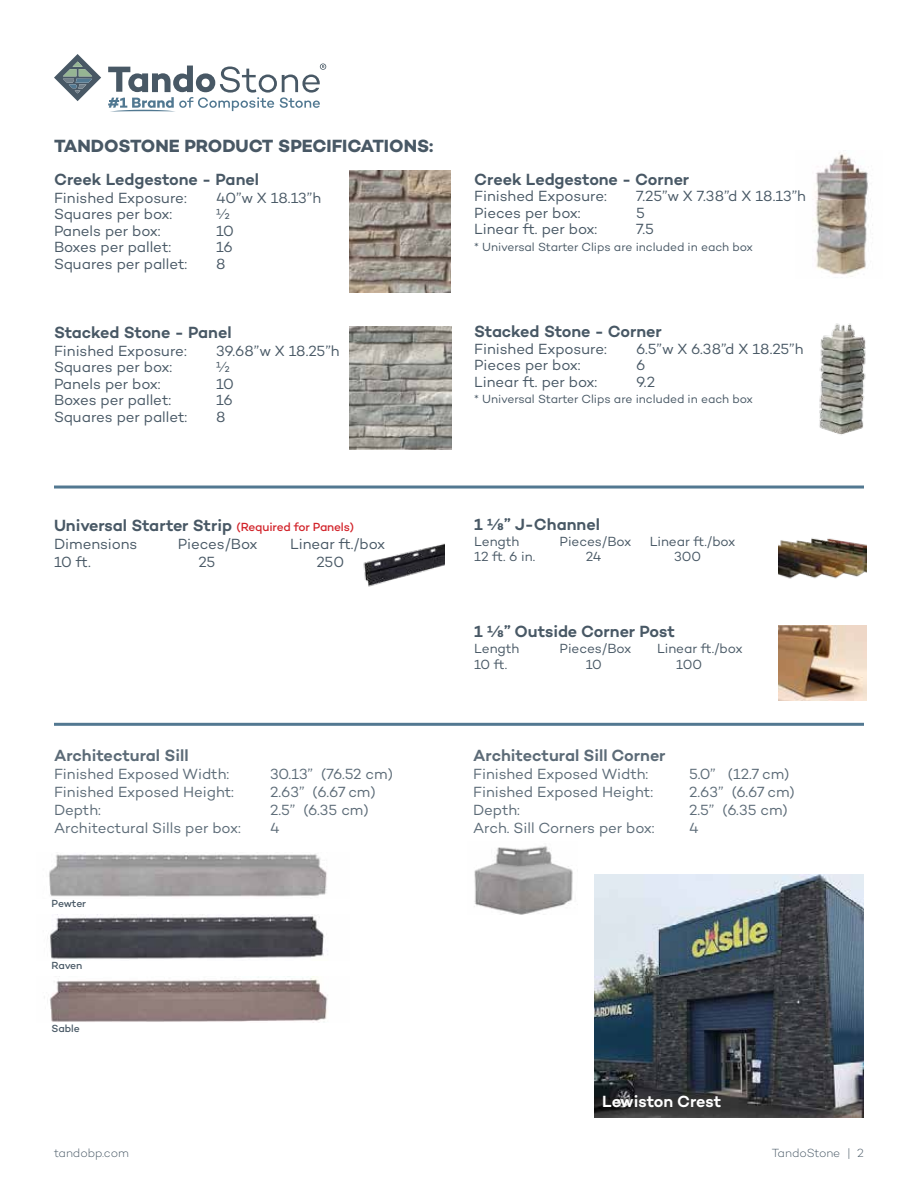
<style>
.page{position:relative;width:918px;height:1188px;background:#fff}
.page>*{position:absolute;margin:0;border:0;box-sizing:border-box;transform-origin:0 0}
.t1{font:700 18px "Campton";letter-spacing:-.005em;color:#485865}
.t2{font:600 16.5px "Campton";letter-spacing:-.005em;color:#485865}
.t3{font:600 16.5px "Campton";color:#5c6b77}
.t4{font:600 16.5px "Campton";color:#fff}
.t5{font:15px "Campton";letter-spacing:-.01em;color:#485865}
.t6{font:15px "Campton";letter-spacing:-.005em;color:#5c6b77}
.t7{font:13.5px "Campton";letter-spacing:-.01em;color:#485865}
.t8{font:12px "Campton";letter-spacing:-.01em;color:#485865}
.t9{font:300 12px "Campton";letter-spacing:-.005em;color:#485865}
.t10{font:500 10.5px "Campton";letter-spacing:-.01em;color:#485865}
.s1{font-weight:500;font-size:12px;color:#d2232a}
</style>
<div class="page">
<img style="left:350px;top:327px;width:101px;height:122px">
<img style="left:819px;top:323px;width:47px;height:112px">
<img style="left:350px;top:170px;width:101px;height:123px">
<img style="left:815px;top:150px;width:58px;height:127px">
<svg style="left:54px;top:54px;width:47px;height:47px"></svg>
<svg style="left:108px;top:64px;width:218px;height:48px"></svg>
<hr style="left:54px;top:486px;width:810px;height:3px;background:#527891">
<hr style="left:54px;top:723px;width:810px;height:3px;background:#527891">
<img style="left:363px;top:543px;width:82px;height:44px">
<img style="left:779px;top:626px;width:87px;height:74px">
<img style="left:779px;top:538px;width:87px;height:41px">
<img style="left:49px;top:854px;width:278px;height:43px">
<img style="left:50px;top:916px;width:275px;height:43px">
<img style="left:44px;top:977px;width:284px;height:45px">
<img style="left:594px;top:875px;width:270px;height:243px">
<img style="left:474px;top:846px;width:99px;height:69px">
<p class="t1" style="left:54px;top:135px;width:381px">TANDOSTONE PRODUCT SPECIFICATIONS:</p>
<p class="t2" style="left:54px;top:169px;width:207px">Creek Ledgestone - Panel</p>
<p class="t5" style="left:54px;top:188px;width:134px">Finished Exposure:</p>
<p class="t5" style="left:216px;top:188px;width:107px">40”w X 18.13”h</p>
<p class="t5" style="left:54px;top:205px;width:120px">Squares per box:</p>
<p class="t5" style="left:216px;top:205px;width:15px">1/2</p>
<p class="t5" style="left:54px;top:221px;width:108px">Panels per box:</p>
<p class="t5" style="left:216px;top:221px;width:19px">10</p>
<p class="t5" style="left:54px;top:238px;width:119px">Boxes per pallet:</p>
<p class="t5" style="left:216px;top:238px;width:18px">16</p>
<p class="t5" style="left:54px;top:254px;width:135px">Squares per pallet:</p>
<p class="t5" style="left:216px;top:254px;width:11px">8</p>
<p class="t2" style="left:54px;top:322px;width:179px">Stacked Stone - Panel</p>
<p class="t5" style="left:54px;top:341px;width:134px">Finished Exposure:</p>
<p class="t5" style="left:216px;top:341px;width:125px">39.68”w X 18.25”h</p>
<p class="t5" style="left:54px;top:358px;width:120px">Squares per box:</p>
<p class="t5" style="left:216px;top:358px;width:15px">1/2</p>
<p class="t5" style="left:54px;top:374px;width:108px">Panels per box:</p>
<p class="t5" style="left:216px;top:374px;width:19px">10</p>
<p class="t5" style="left:54px;top:391px;width:119px">Boxes per pallet:</p>
<p class="t5" style="left:216px;top:391px;width:18px">16</p>
<p class="t5" style="left:54px;top:407px;width:135px">Squares per pallet:</p>
<p class="t5" style="left:216px;top:407px;width:11px">8</p>
<p class="t2" style="left:54px;top:515px;width:302px">Universal Starter Strip <span class="s1">(Required for Panels)</span></p>
<p class="t5" style="left:54px;top:535px;width:85px">Dimensions</p>
<p class="t5" style="left:178px;top:535px;width:81px">Pieces/Box</p>
<p class="t5" style="left:290px;top:535px;width:97px">Linear ft./box</p>
<p class="t5" style="left:54px;top:553px;width:38px">10 ft.</p>
<p class="t5" style="left:198px;top:553px;width:18px">25</p>
<p class="t5" style="left:317px;top:553px;width:29px">250</p>
<p class="t3" style="left:54px;top:744px;width:136px">Architectural Sill</p>
<p class="t6" style="left:54px;top:764px;width:177px">Finished Exposed Width:</p>
<p class="t6" style="left:270px;top:764px;width:124px">30.13” (76.52 cm)</p>
<p class="t6" style="left:54px;top:782px;width:182px">Finished Exposed Height:</p>
<p class="t6" style="left:270px;top:782px;width:107px">2.63” (6.67 cm)</p>
<p class="t6" style="left:54px;top:800px;width:48px">Depth:</p>
<p class="t6" style="left:270px;top:800px;width:100px">2.5” (6.35 cm)</p>
<p class="t6" style="left:54px;top:818px;width:188px">Architectural Sills per box:</p>
<p class="t6" style="left:270px;top:818px;width:11px">4</p>
<p class="t10" style="left:52px;top:897px;width:36px">Pewter</p>
<p class="t10" style="left:52px;top:959px;width:32px">Raven</p>
<p class="t10" style="left:52px;top:1022px;width:30px">Sable</p>
<p class="t2" style="left:474px;top:169px;width:217px">Creek Ledgestone - Corner</p>
<p class="t5" style="left:474px;top:187px;width:134px">Finished Exposure:</p>
<p class="t5" style="left:636px;top:187px;width:171px">7.25”w X 7.38”d X 18.13”h</p>
<p class="t5" style="left:474px;top:203px;width:108px">Pieces per box:</p>
<p class="t5" style="left:636px;top:203px;width:10px">5</p>
<p class="t5" style="left:474px;top:220px;width:125px">Linear ft. per box:</p>
<p class="t5" style="left:636px;top:220px;width:19px">7.5</p>
<p class="t8" style="left:474px;top:239px;width:280px">* Universal Starter Clips are included in each box</p>
<p class="t2" style="left:474px;top:321px;width:189px">Stacked Stone - Corner</p>
<p class="t5" style="left:474px;top:339px;width:134px">Finished Exposure:</p>
<p class="t5" style="left:636px;top:339px;width:169px">6.5”w X 6.38”d X 18.25”h</p>
<p class="t5" style="left:474px;top:356px;width:108px">Pieces per box:</p>
<p class="t5" style="left:636px;top:356px;width:11px">6</p>
<p class="t5" style="left:474px;top:372px;width:125px">Linear ft. per box:</p>
<p class="t5" style="left:636px;top:372px;width:20px">9.2</p>
<p class="t8" style="left:474px;top:392px;width:280px">* Universal Starter Clips are included in each box</p>
<p class="t2" style="left:474px;top:514px;width:127px">1 1/8” J-Channel</p>
<p class="t7" style="left:474px;top:533px;width:47px">Length</p>
<p class="t7" style="left:560px;top:533px;width:73px">Pieces/Box</p>
<p class="t7" style="left:650px;top:533px;width:87px">Linear ft./box</p>
<p class="t7" style="left:474px;top:548px;width:63px">12 ft. 6 in.</p>
<p class="t7" style="left:586px;top:548px;width:17px">24</p>
<p class="t7" style="left:674px;top:548px;width:29px">300</p>
<p class="t2" style="left:474px;top:621px;width:202px">1 1/8” Outside Corner Post</p>
<p class="t7" style="left:474px;top:640px;width:47px">Length</p>
<p class="t7" style="left:560px;top:640px;width:73px">Pieces/Box</p>
<p class="t7" style="left:657px;top:640px;width:87px">Linear ft./box</p>
<p class="t7" style="left:474px;top:656px;width:35px">10 ft.</p>
<p class="t7" style="left:586px;top:656px;width:18px">10</p>
<p class="t7" style="left:676px;top:656px;width:27px">100</p>
<p class="t3" style="left:473px;top:744px;width:194px">Architectural Sill Corner</p>
<p class="t6" style="left:473px;top:764px;width:177px">Finished Exposed Width:</p>
<p class="t6" style="left:689px;top:764px;width:102px">5.0” (12.7 cm)</p>
<p class="t6" style="left:473px;top:782px;width:182px">Finished Exposed Height:</p>
<p class="t6" style="left:689px;top:782px;width:107px">2.63” (6.67 cm)</p>
<p class="t6" style="left:473px;top:800px;width:48px">Depth:</p>
<p class="t6" style="left:689px;top:800px;width:100px">2.5” (6.35 cm)</p>
<p class="t6" style="left:473px;top:818px;width:183px">Arch. Sill Corners per box:</p>
<p class="t6" style="left:689px;top:818px;width:11px">4</p>
<p class="t4" style="left:602px;top:1090px;width:121px">Lewiston Crest</p>
<p class="t9" style="left:54px;top:1146px;width:76px">tandobp.com</p>
<p class="t9" style="left:772px;top:1146px;width:94px">TandoStone | 2</p>
</div>
